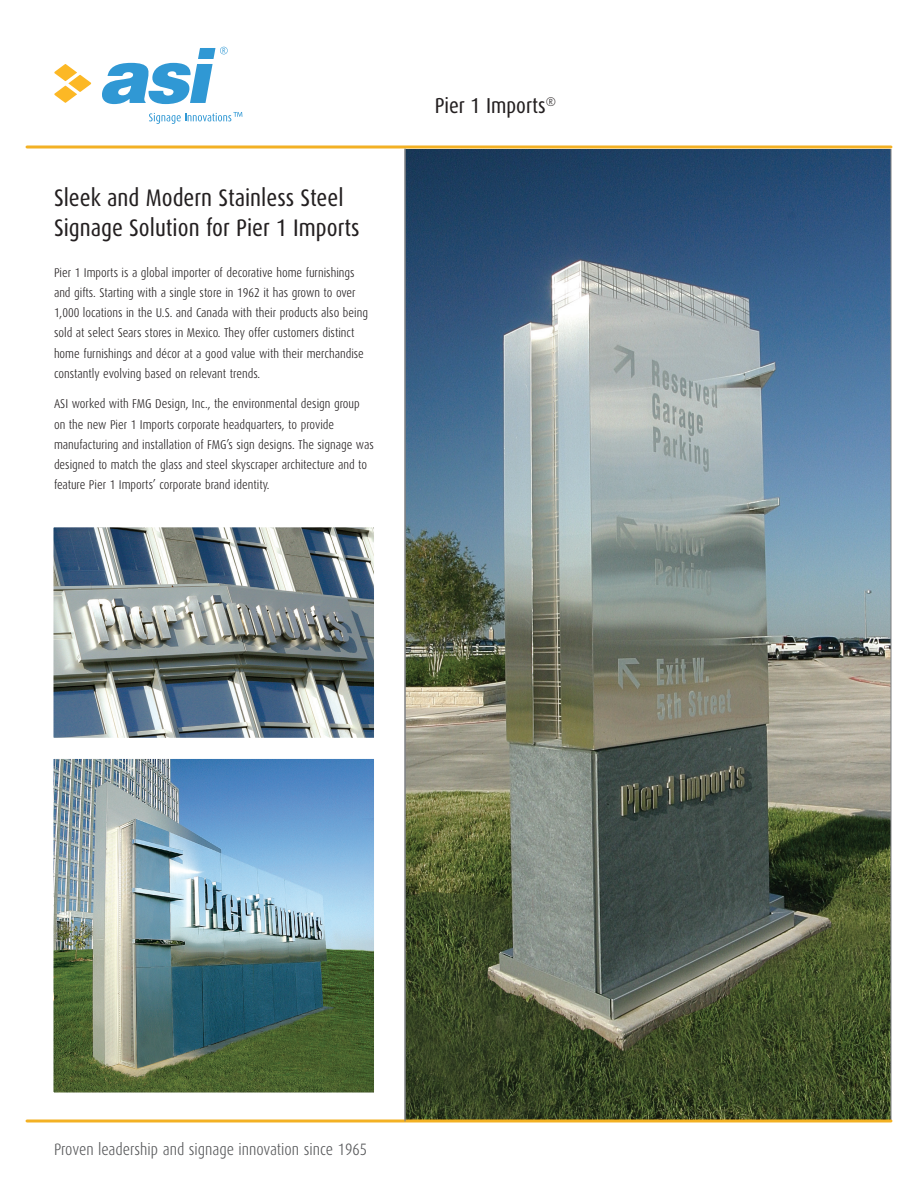
<style>
.page{position:relative;width:918px;height:1188px;background:#fff}
.page>*{position:absolute;margin:0;border:0;box-sizing:border-box;transform-origin:0 0}
.MOD_Body_Header{font:24px/30px "Dax Condensed";color:#231f20}
.MOD_Title{font:21.6px "Dax Condensed";color:#231f20}
.t1{font:300 16.5px "Dax Condensed";color:#57585a}
.MOD_Body_Copy{font:300 12.75px/20.2px "Dax Condensed";color:#231f20}
</style>
<div class="page">
<img style="left:406px;top:148px;width:484px;height:971px">
<img style="left:53px;top:527px;width:321px;height:211px">
<img style="left:53px;top:758px;width:321px;height:335px">
<svg style="left:54px;top:64px;width:38px;height:39px"></svg>
<svg style="left:102px;top:47px;width:126px;height:57px"></svg>
<svg style="left:149px;top:112px;width:93px;height:12px"></svg>
<hr style="left:27px;top:146px;width:864px;height:2px;background:#f3b124">
<hr style="left:27px;top:1119px;width:864px;height:3px;background:#f3b124">
<hr style="left:405px;top:148px;width:1px;height:973px;background:#808285">
<p class="MOD_Body_Header" style="left:54px;top:183px;width:307px">Sleek and Modern Stainless Steel<br>Signage Solution for Pier 1 Imports</p>
<p class="MOD_Body_Copy" style="left:54px;top:262px;width:316px">Pier 1 Imports is a global importer of decorative home furnishings and gifts. Starting with a single store in 1962 it has grown to over 1,000 locations in the U.S. and Canada with their products also being sold at select Sears stores in Mexico. They offer customers distinct home furnishings and décor at a good value with their merchandise constantly evolving based on relevant trends.</p>
<p class="MOD_Body_Copy" style="left:54px;top:394px;width:321px">ASI worked with FMG Design, Inc., the environmental design group on the new Pier 1 Imports corporate headquarters, to provide manufacturing and installation of FMG’s sign designs. The signage was designed to match the glass and steel skyscraper architecture and to feature Pier 1 Imports’ corporate brand identity.</p>
<p class="MOD_Title" style="left:435px;top:94px;width:123px">Pier 1 Imports<sup>®</sup></p>
<p class="t1" style="left:54px;top:1140px;width:315px">Proven leadership and signage innovation since 1965</p>
</div>
